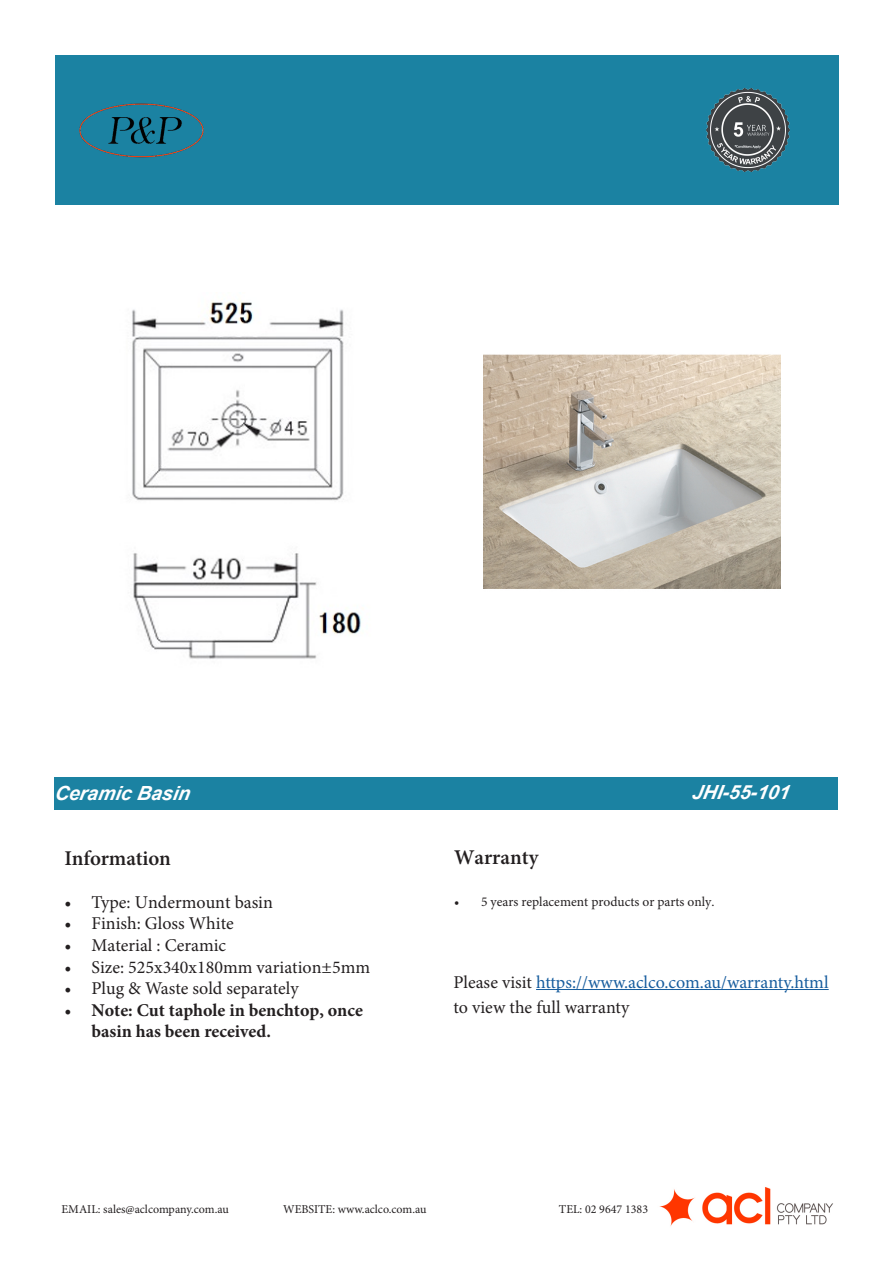
<style>
.page{position:relative;width:893px;height:1263px;background:#fff}
.page>*{position:absolute;margin:0;border:0;box-sizing:border-box;transform-origin:0 0}
.t1{font:600 21px "Minion Pro";color:#231f20}
.t2{font:italic 700 19.5px "Arial";color:#fff}
.t3{font:18px "Minion Pro";color:#231f20}
.t4{font:18px/25.2px "Minion Pro";color:#175d9e}
.t5{font:700 18px/21.3px "Minion Pro";color:#231f20}
.t6{font:13.5px "Minion Pro";color:#231f20}
.t7{font:12px "Minion Pro";color:#231f20}
.s1{font-weight:400}
.s2{color:#231f20}
</style>
<div class="page">
<div style="left:55px;top:55px;width:783px;height:149px;background:#1b82a2"></div>
<div style="left:54px;top:777px;width:783px;height:32px;background:#1b82a2"></div>
<img style="left:659px;top:1187px;width:174px;height:40px">
<hr style="left:536px;top:989px;width:293px;height:1px;background:#175d9e">
<img style="left:79px;top:103px;width:125px;height:55px">
<img style="left:484px;top:354px;width:297px;height:235px">
<img style="left:132px;top:301px;width:229px;height:358px">
<img style="left:706px;top:89px;width:83px;height:82px">
<p class="t2" style="left:54px;top:780px;width:142px">Ceramic Basin</p>
<p class="t2" style="left:691px;top:779px;width:104px">JHI-55-101</p>
<p class="t1" style="left:64px;top:843px;width:108px">Information</p>
<p class="t3" style="left:64px;top:890px;width:210px">• Type: Undermount basin</p>
<p class="t3" style="left:64px;top:912px;width:171px">• Finish: Gloss White</p>
<p class="t3" style="left:64px;top:933px;width:163px">• Material : Ceramic</p>
<p class="t3" style="left:64px;top:955px;width:307px">• Size: 525x340x180mm variation±5mm</p>
<p class="t3" style="left:65px;top:976px;width:236px">• Plug &amp; Waste sold separately</p>
<p class="t5" style="left:92px;top:999px;width:273px;text-indent:-27px"><span class="s1">•</span> Note: Cut taphole in benchtop, once basin has been received.</p>
<p class="t1" style="left:454px;top:845px;width:86px">Warranty</p>
<p class="t6" style="left:454px;top:892px;width:262px">• 5 years replacement products or parts only.</p>
<p class="t4" style="left:453px;top:969px;width:377px"><span class="s2">Please visit</span> https://www.aclco.com.au/warranty.html <span class="s2">to view the full warranty</span></p>
<p class="t7" style="left:62px;top:1201px;width:169px">EMAIL: sales@aclcompany.com.au</p>
<p class="t7" style="left:283px;top:1201px;width:145px">WEBSITE: www.aclco.com.au</p>
<p class="t7" style="left:559px;top:1201px;width:91px">TEL: 02 9647 1383</p>
</div>
